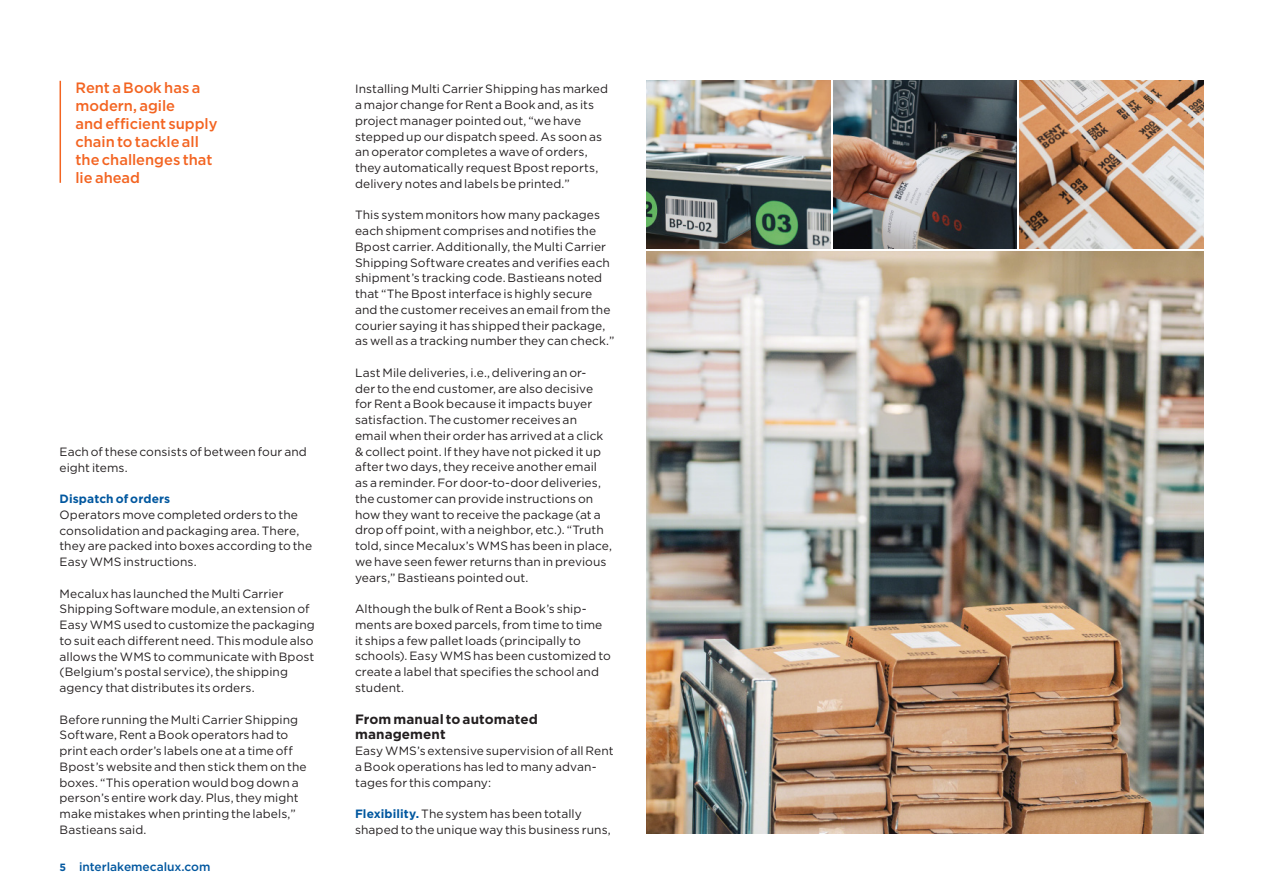
<style>
.page{position:relative;width:1263px;height:893px;background:#fff}
.page>*{position:absolute;margin:0;border:0;box-sizing:border-box;transform-origin:0 0}
.t1{font:500 15px/18px "Gotham";color:#f36421}
.t2{font:700 13.5px/15.8px "Gotham";letter-spacing:.005em;color:#231f20}
.t3{font:12px/15.8px "Gotham";letter-spacing:.005em;color:#231f20}
.t4{font:500 12px "Gotham";color:#01579f}
.t5{font:700 12px "Gotham";letter-spacing:.01em;color:#01579f}
.s1{font-weight:700;font-size:10.5px}
.s2{font-weight:700;color:#01579f}
</style>
<div class="page">
<img style="left:646px;top:251px;width:557px;height:582px">
<img style="left:646px;top:81px;width:184px;height:168px">
<img style="left:1020px;top:81px;width:183px;height:168px">
<img style="left:833px;top:81px;width:184px;height:168px">
<hr style="left:60px;top:81px;width:1px;height:102px;background:#f36421">
<p class="t1" style="left:76px;top:78px;width:143px">Rent a Book has a modern, agile<br>and efficient supply chain to tackle all the challenges that lie ahead</p>
<p class="t3" style="left:60px;top:443px;width:249px">Each of these consists of between four and eight items.</p>
<p class="t5" style="left:60px;top:491px;width:112px">Dispatch of orders</p>
<p class="t3" style="left:60px;top:506px;width:254px">Operators move completed orders to the consolidation and packaging area. There, they are packed into boxes according to the Easy WMS instructions.</p>
<p class="t3" style="left:60px;top:585px;width:257px">Mecalux has launched the Multi Carrier Shipping Software module, an extension of Easy WMS used to customize the packaging to suit each different need. This module also allows the WMS to communicate with Bpost (Belgium’s postal service), the shipping agency that distributes its orders.</p>
<p class="t3" style="left:60px;top:711px;width:249px">Before running the Multi Carrier Shipping Software, Rent a Book operators had to print each order’s labels one at a time off Bpost’s website and then stick them on the boxes. “This operation would bog down a person’s entire work day. Plus, they might make mistakes when printing the labels,” Bastieans said.</p>
<p class="t4" style="left:60px;top:859px;width:153px"><span class="s1">5</span> interlakemecalux.com</p>
<p class="t3" style="left:355px;top:81px;width:254px">Installing Multi Carrier Shipping has marked a major change for Rent a Book and, as its project manager pointed out, “we have stepped up our dispatch speed. As soon as an operator completes a wave of orders, they automatically request Bpost reports, delivery notes and labels be printed.”</p>
<p class="t3" style="left:355px;top:207px;width:261px">This system monitors how many packages each shipment comprises and notifies the Bpost carrier. Additionally, the Multi Carrier Shipping Software creates and verifies each shipment’s tracking code. Bastieans noted that “The Bpost interface is highly secure and the customer receives an email from the courier saying it has shipped their package, as well as a tracking number they can check.”</p>
<p class="t3" style="left:355px;top:364px;width:258px">Last Mile deliveries, i.e., delivering an or-<br>der to the end customer, are also decisive for Rent a Book because it impacts buyer satisfaction. The customer receives an email when their order has arrived at a click &amp; collect point. If they have not picked it up after two days, they receive another email as a reminder. For door-to-door deliveries, the customer can provide instructions on how they want to receive the package (at a drop off point, with a neighbor, etc.). “Truth told, since Mecalux’s WMS has been in place, we have seen fewer returns than in previous years,” Bastieans pointed out.</p>
<p class="t3" style="left:355px;top:601px;width:257px">Although the bulk of Rent a Book’s ship&shy;ments are boxed parcels, from time to time it ships a few pallet loads (principally to schools). Easy WMS has been customized to create a label that specifies the school and student.</p>
<p class="t2" style="left:355px;top:711px;width:184px">From manual to automated management</p>
<p class="t3" style="left:355px;top:743px;width:260px">Easy WMS’s extensive supervision of all Rent a Book operations has led to many advan&shy;tages for this company:</p>
<p class="t3" style="left:355px;top:806px;width:257px"><span class="s2">Flexibility.</span> The system has been totally shaped to the unique way this business runs,</p>
</div>
